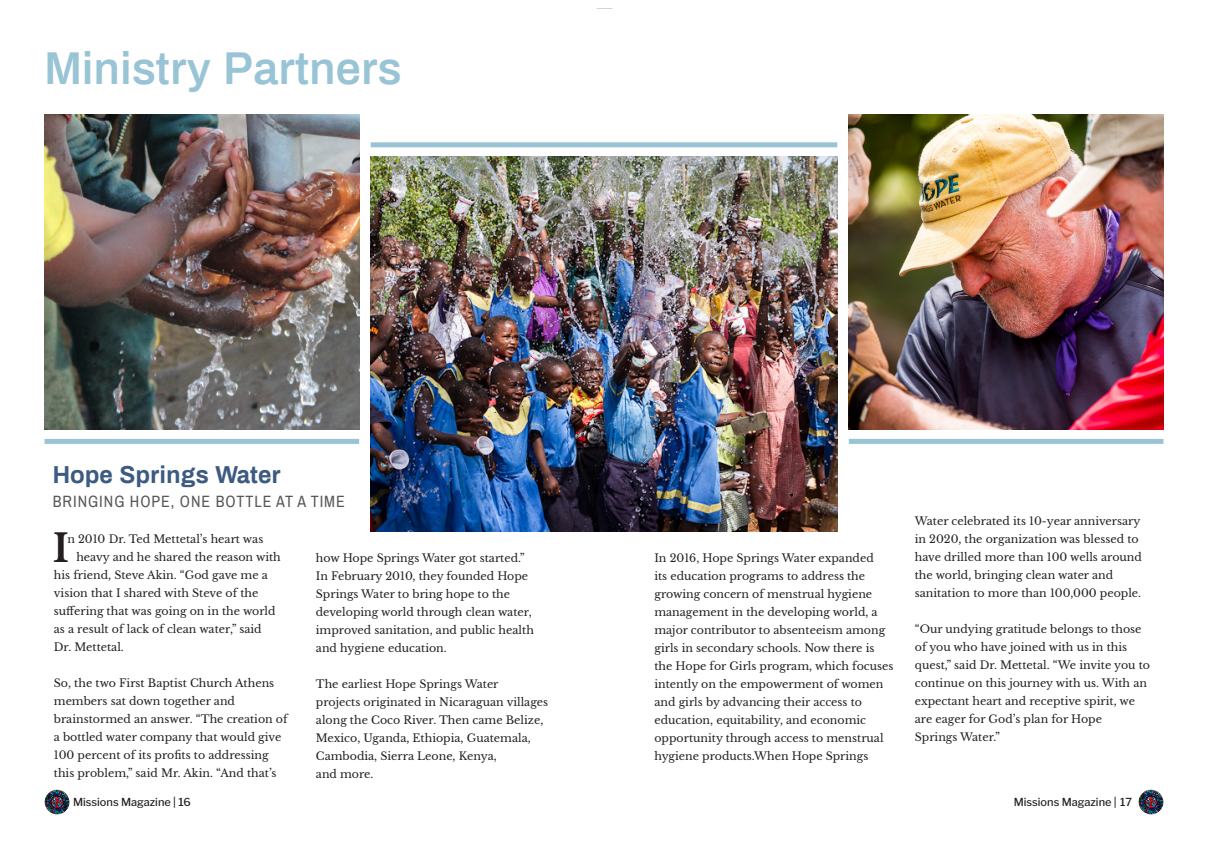
<style>
.page{position:relative;width:1208px;height:859px;background:#fff}
.page>*{position:absolute;margin:0;border:0;box-sizing:border-box;transform-origin:0 0}
.t1{font:600 45px "Archivo";color:#99c4d5}
.t2{font:700 38px "Libre Baskerville";color:#231f20}
.t3{font:700 24px "Archivo";color:#3d5b81}
.t4{font:16px "Archivo Narrow";letter-spacing:.06em;color:#57585a}
.t5{font:11px/18px "Libre Baskerville";color:#231f20}
.t6{font:500 11px "Libre Franklin";color:#231f20}
</style>
<div class="page">
<img style="left:1138px;top:789px;width:25px;height:25px;border-radius:13px">
<img style="left:45px;top:789px;width:25px;height:25px;border-radius:13px">
<img style="left:44px;top:115px;width:315px;height:314px">
<img style="left:371px;top:157px;width:466px;height:375px">
<div style="left:371px;top:142px;width:466px;height:5px;background:#99c4d5"></div>
<div style="left:45px;top:439px;width:314px;height:5px;background:#99c4d5"></div>
<img style="left:848px;top:115px;width:315px;height:314px">
<div style="left:849px;top:439px;width:314px;height:5px;background:#99c4d5"></div>
<h1 class="t1" style="left:44px;top:35px;width:359px">Ministry Partners</h1>
<h3 class="t3" style="left:53px;top:457px;width:230px">Hope Springs Water</h3>
<h3 class="t4" style="left:53px;top:490px;width:293px">BRINGING HOPE, ONE BOTTLE AT A TIME</h3>
<h2 class="t2" style="left:53px;top:525px;width:18px">I</h2>
<p class="t5" style="left:67px;top:530px;width:197px">n 2010 Dr. Ted Mettetal’s heart was</p>
<p class="t5" style="left:76px;top:548px;width:206px">heavy and he shared the reason with</p>
<p class="t5" style="left:54px;top:566px;width:216px">his friend, Steve Akin. “God gave me a</p>
<p class="t5" style="left:54px;top:584px;width:206px">vision that I shared with Steve of the</p>
<p class="t5" style="left:54px;top:602px;width:223px">suffering that was going on in the world</p>
<p class="t5" style="left:54px;top:620px;width:209px">as a result of lack of clean water,” said</p>
<p class="t5" style="left:54px;top:638px;width:72px">Dr. Mettetal.</p>
<p class="t5" style="left:54px;top:674px;width:235px">So, the two First Baptist Church Athens members sat down together and brainstormed an answer. “The creation of a bottled water company that would give 100 percent of its profits to addressing this problem,” said Mr. Akin. “And that’s</p>
<p class="t5" style="left:316px;top:549px;width:219px">how Hope Springs Water got started.” In February 2010, they founded Hope Springs Water to bring hope to the developing world through clean water, improved sanitation, and public health and hygiene education.</p>
<p class="t5" style="left:316px;top:675px;width:234px">The earliest Hope Springs Water<br>projects originated in Nicaraguan villages along the Coco River. Then came Belize,<br>Mexico, Uganda, Ethiopia, Guatemala,<br>Cambodia, Sierra Leone, Kenya,<br>and more.</p>
<p class="t5" style="left:654px;top:550px;width:240px">In 2016, Hope Springs Water expanded<br>its education programs to address the growing concern of menstrual hygiene management in the developing world, a major contributor to absenteeism among girls in secondary schools. Now there is the Hope for Girls program, which focuses intently on the empowerment of women and girls by advancing their access to education, equitability, and economic opportunity through access to menstrual hygiene products.When Hope Springs</p>
<p class="t5" style="left:914px;top:512px;width:229px">Water celebrated its 10-year anniversary in 2020, the organization was blessed to have drilled more than 100 wells around the world, bringing clean water and sanitation to more than 100,000 people.</p>
<p class="t5" style="left:914px;top:620px;width:237px">“Our undying gratitude belongs to those of you who have joined with us in this quest,” said Dr. Mettetal. “We invite you to continue on this journey with us. With an expectant heart and receptive spirit, we are eager for God’s plan for Hope<br>Springs Water.”</p>
<p class="t6" style="left:73px;top:793px;width:119px">Missions Magazine | 16</p>
<p class="t6" style="left:1013px;top:793px;width:120px">Missions Magazine | 17</p>
</div>
